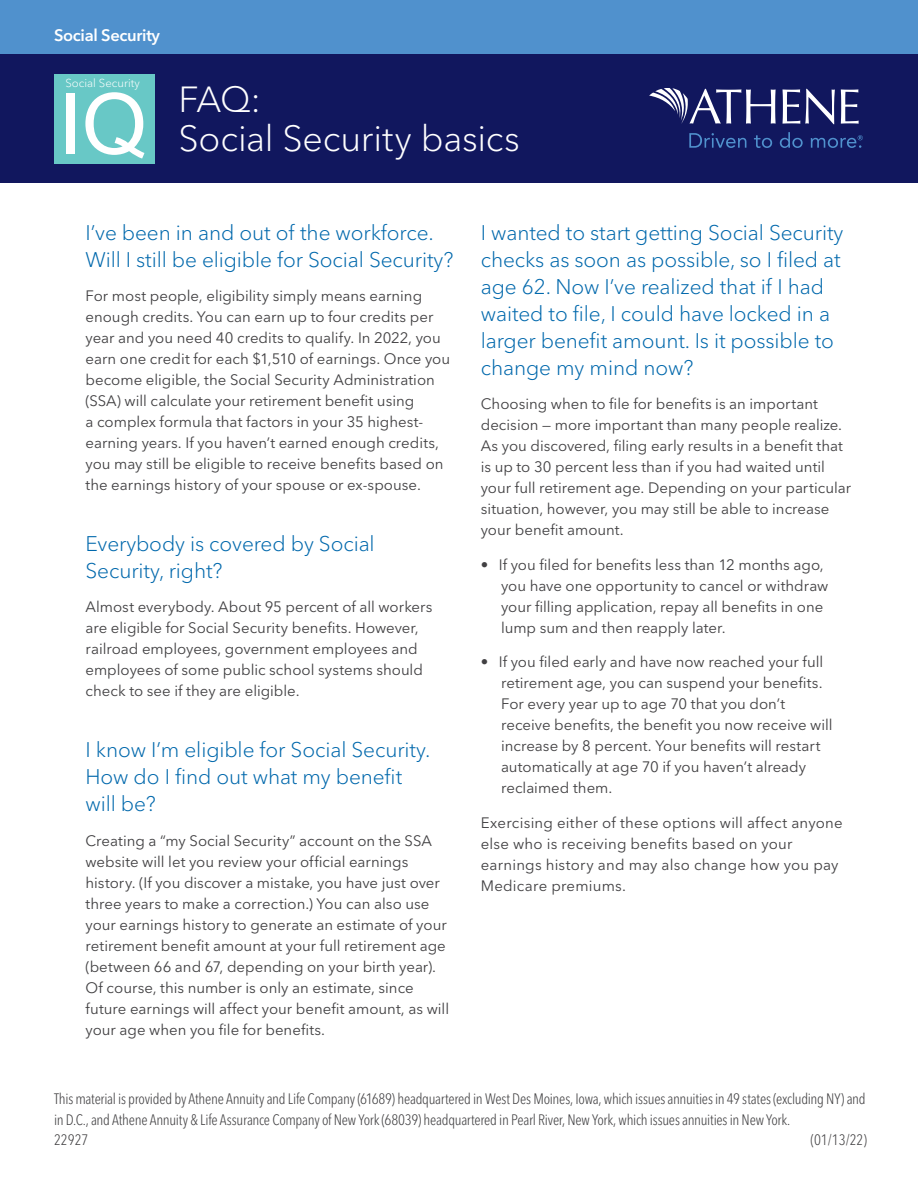
<style>
.page{position:relative;width:918px;height:1188px;background:#fff}
.page>*{position:absolute;margin:0;border:0;box-sizing:border-box;transform-origin:0 0}
.t1{font:84.6px "Arial";color:#fff}
.t2{font:300 36px/39px "Avenir Next LT Pro";letter-spacing:-.005em;color:#fff}
.t3{font:300 21px/27px "Avenir Next LT Pro";letter-spacing:-.005em;color:#0068ac}
.t4{font:600 16.5px "Avenir Next LT Pro";letter-spacing:-.02em;color:#fff}
.t5{font:15px/21px "Avenir Next LT Pro";color:#414042}
.t6{font:300 condensed 15px/20.5px "Avenir Next LT Pro";letter-spacing:-.015em;color:#414042}
.t7{font:300 11.4px "Avenir Next LT Pro";color:#fff}
</style>
<div class="page">
<div style="left:0;top:0;width:918px;height:183px;background:#11175e"></div>
<div style="left:0;top:0;width:918px;height:54px;background:#5091cd"></div>
<div style="left:54px;top:74px;width:100px;height:90px;background:#68c8c6"></div>
<svg style="left:783px;top:89px;width:52px;height:35px"></svg>
<svg style="left:841px;top:89px;width:18px;height:35px"></svg>
<svg style="left:649px;top:88px;width:127px;height:36px"></svg>
<svg style="left:689px;top:133px;width:57px;height:15px"></svg>
<svg style="left:754px;top:135px;width:18px;height:13px"></svg>
<svg style="left:780px;top:132px;width:23px;height:16px"></svg>
<svg style="left:811px;top:135px;width:52px;height:13px"></svg>
<p class="t4" style="left:54px;top:25px;width:108px">Social Security</p>
<p class="t7" style="left:65px;top:76px;width:76px">Social Security</p>
<h1 class="t1" style="left:58px;top:69px;width:91px">IQ</h1>
<h2 class="t2" style="left:178px;top:80px;width:343px">FAQ:<br>Social Security basics</h2>
<h3 class="t3" style="left:86px;top:219px;width:369px">I’ve been in and out of the workforce.<br>Will I still be eligible for Social Security?</h3>
<p class="t5" style="left:86px;top:285px;width:366px">For most people, eligibility simply means earning enough credits. You can earn up to four credits per year and you need 40 credits to qualify. In 2022, you earn one credit for each $1,510 of earnings. Once you become eligible, the Social Security Administration (SSA) will calculate your retirement benefit using<br>a complex formula that factors in your 35 highest&shy;earning years. If you haven’t earned enough credits, you may still be eligible to receive benefits based on the earnings history of your spouse or ex-spouse.</p>
<h3 class="t3" style="left:86px;top:530px;width:291px">Everybody is covered by Social<br>Security, right?</h3>
<p class="t5" style="left:86px;top:597px;width:349px">Almost everybody. About 95 percent of all workers are eligible for Social Security benefits. However, railroad employees, government employees and employees of some public school systems should check to see if they are eligible.</p>
<h3 class="t3" style="left:86px;top:736px;width:346px">I know I’m eligible for Social Security.<br>How do I find out what my benefit will be?</h3>
<p class="t5" style="left:86px;top:830px;width:365px">Creating a “my Social Security” account on the SSA website will let you review your official earnings history. (If you discover a mistake, you have just over three years to make a correction.) You can also use your earnings history to generate an estimate of your retirement benefit amount at your full retirement age (between 66 and 67, depending on your birth year).<br>Of course, this number is only an estimate, since future earnings will affect your benefit amount, as will your age when you file for benefits.</p>
<h3 class="t3" style="left:481px;top:219px;width:364px">I wanted to start getting Social Security checks as soon as possible, so I filed at age 62. Now I’ve realized that if I had waited to file, I could have locked in a larger benefit amount. Is it possible to change my mind now?</h3>
<p class="t5" style="left:481px;top:393px;width:372px">Choosing when to file for benefits is an important decision — more important than many people realize.<br>As you discovered, filing early results in a benefit that is up to 30 percent less than if you had waited until your full retirement age. Depending on your particular situation, however, you may still be able to increase your benefit amount.</p>
<p class="t5" style="left:501px;top:554px;width:329px;text-indent:-20px">• If you filed for benefits less than 12 months ago, you have one opportunity to cancel or withdraw your filling application, repay all benefits in one lump sum and then reapply later.</p>
<p class="t5" style="left:501px;top:651px;width:333px;text-indent:-20px">• If you filed early and have now reached your full retirement age, you can suspend your benefits.<br>For every year up to age 70 that you don’t receive benefits, the benefit you now receive will increase by 8 percent. Your benefits will restart automatically at age 70 if you haven’t already reclaimed them.</p>
<p class="t5" style="left:481px;top:812px;width:363px">Exercising either of these options will affect anyone else who is receiving benefits based on your earnings history and may also change how you pay Medicare premiums.</p>
<p class="t6" style="left:54px;top:1089px;width:813px">This material is provided by Athene Annuity and Life Company (61689) headquartered in West Des Moines, Iowa, which issues annuities in 49 states (excluding NY) and in D.C., and Athene Annuity &amp; Life Assurance Company of New York (68039) headquartered in Pearl River, New York, which issues annuities in New York.<br>22927</p>
<p class="t6" style="left:810px;top:1130px;width:58px">(01/13/22)</p>
</div>
